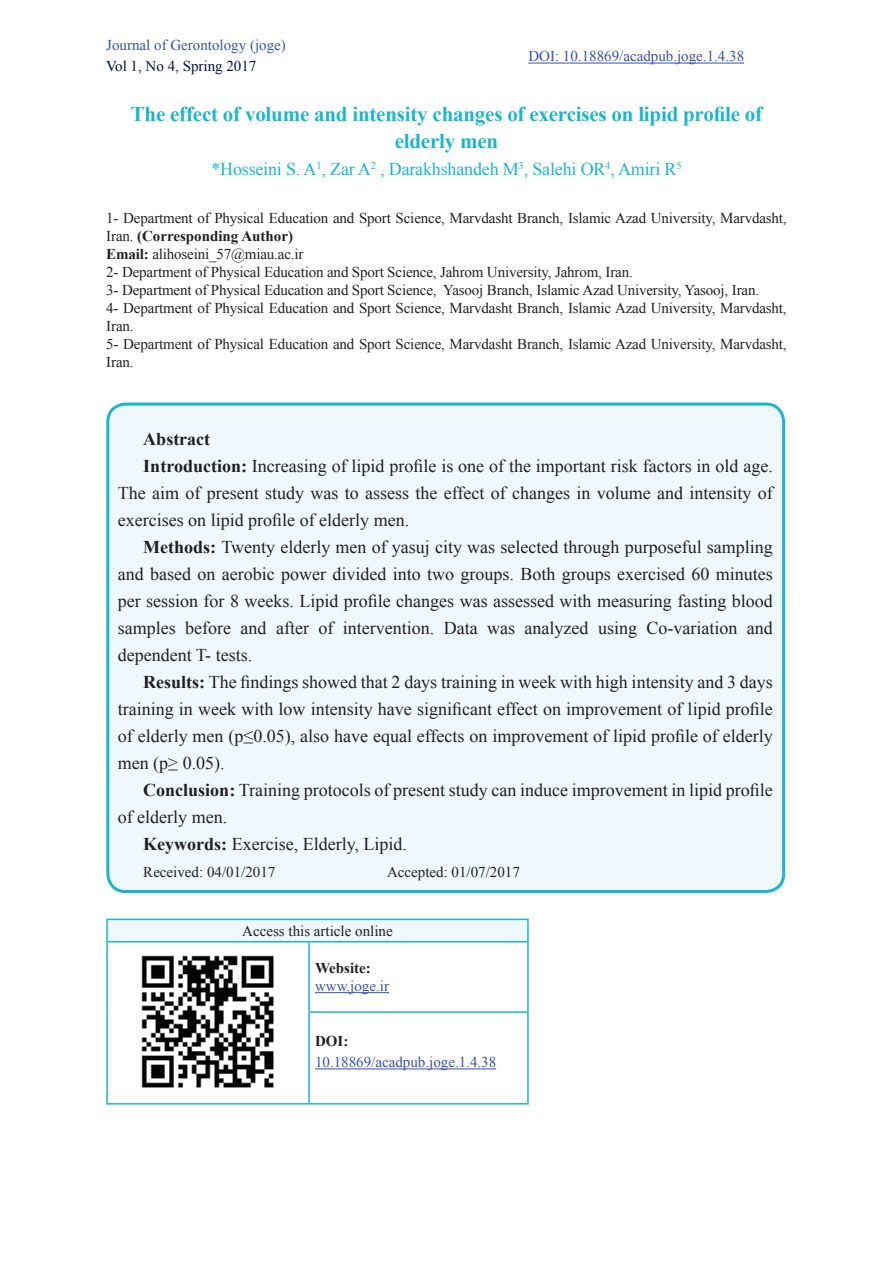
<style>
.page{position:relative;width:893px;height:1263px;background:#fff}
.page>*{position:absolute;margin:0;border:0;box-sizing:border-box;transform-origin:0 0}
.t1{font:700 21px/27px "Times New Roman";letter-spacing:-.01em;color:#1bb6cc;text-align:center}
.t2{font:18px "Times New Roman";color:#231f20}
.t3{font:18px "Times New Roman";letter-spacing:-.01em;color:#1bb6cc}
.t4{font:700 18px "Times New Roman";color:#231f20}
.t5{font:15px/18px "Times New Roman";letter-spacing:-.01em;color:#231f20}
.t6{font:15px "Times New Roman";color:#3853a3}
.t7{font:15px "Times New Roman";color:#05113f}
.t8{font:700 15px "Times New Roman";color:#231f20}
.t9{font:10.5px "Times New Roman";color:#1bb6cc}
.s1{font-weight:700}
</style>
<div class="page">
<div style="left:108px;top:404px;width:676px;height:487px;background:#eef8fd;border-radius:18px"></div>
<div style="left:106px;top:403px;width:679px;height:490px;border:3px solid #1bb6cc;border-radius:18px"></div>
<div style="left:107px;top:919px;width:421px;height:23px;background:#eef8fd"></div>
<svg style="left:108px;top:942px;width:419px;height:128px"></svg>
<hr style="left:309px;top:919px;width:220px;height:1px;background:#1bb6cc">
<hr style="left:527px;top:920px;width:2px;height:21px;background:#1bb6cc">
<hr style="left:106px;top:919px;width:203px;height:1px;background:#1bb6cc">
<hr style="left:106px;top:920px;width:2px;height:21px;background:#1bb6cc">
<hr style="left:309px;top:941px;width:220px;height:1px;background:#1bb6cc">
<hr style="left:527px;top:942px;width:2px;height:69px;background:#1bb6cc">
<hr style="left:308px;top:1011px;width:221px;height:2px;background:#1bb6cc">
<hr style="left:527px;top:1013px;width:2px;height:90px;background:#1bb6cc">
<hr style="left:309px;top:1103px;width:220px;height:1px;background:#1bb6cc">
<hr style="left:106px;top:941px;width:203px;height:1px;background:#1bb6cc">
<hr style="left:308px;top:942px;width:2px;height:69px;background:#1bb6cc">
<hr style="left:106px;top:942px;width:2px;height:70px;background:#1bb6cc">
<hr style="left:308px;top:1013px;width:2px;height:90px;background:#1bb6cc">
<hr style="left:106px;top:1012px;width:2px;height:91px;background:#1bb6cc">
<hr style="left:106px;top:1103px;width:203px;height:1px;background:#1bb6cc">
<hr style="left:315px;top:992px;width:74px;height:1px;background:#3853a3">
<img style="left:133px;top:948px;width:150px;height:140px">
<hr style="left:315px;top:1068px;width:181px;height:1px;background:#3853a3">
<hr style="left:528px;top:63px;width:216px;height:1px;background:#3853a3">
<p class="t6" style="left:106px;top:35px;width:181px">Journal of Gerontology (joge(</p>
<p class="t7" style="left:106px;top:56px;width:152px">Vol 1, No 4, Spring 2017</p>
<p class="t6" style="left:528px;top:46px;width:217px">DOI: 10.18869/acadpub.joge.1.4.38</p>
<p class="t1" style="left:131px;top:99px;width:633px">The effect of volume and intensity changes of exercises on lipid profile of elderly men</p>
<p class="t9" style="left:316px;top:158px;width:7px">1</p>
<p class="t3" style="left:211px;top:156px;width:161px">*Hosseini A.S , Zar A</p>
<p class="t9" style="left:371px;top:158px;width:7px">2</p>
<p class="t9" style="left:519px;top:158px;width:7px">3</p>
<p class="t9" style="left:605px;top:158px;width:7px">4</p>
<p class="t9" style="left:676px;top:158px;width:7px">5</p>
<p class="t3" style="left:380px;top:156px;width:298px">, Darakhshandeh M , Salehi OR , Amiri R</p>
<p class="t5" style="left:106px;top:208px;width:682px">1- Department of Physical Education and Sport Science, Marvdasht Branch, Islamic Azad University, Marvdasht, Iran <span class="s1">(</span>. <span class="s1">Corresponding Author(<br>Email:</span> alihoseini_57@miau.ac i r.<br>2- Department of Physical Education and Sport Science, Jahrom University, Jahrom, Iran.<br>3- Department of Physical Education and Sport Science, Yasooj Branch, Islamic Azad University, Yasooj, Iran.<br>4- Department of Physical Education and Sport Science, Marvdasht Branch, Islamic Azad University, Marvdasht, Iran.<br>5- Department of Physical Education and Sport Science, Marvdasht Branch, Islamic Azad University, Marvdasht, Iran.</p>
<p class="t4" style="left:143px;top:427px;width:68px">Abstract</p>
<p class="t2" style="left:143px;top:454px;width:631px"><span class="s1">Introduction:</span> Increasing of lipid profile is one of the important risk factors in old age.</p>
<p class="t2" style="left:118px;top:481px;width:656px">The aim of present study was to assess the effect of changes in volume and intensity of</p>
<p class="t2" style="left:118px;top:508px;width:293px">exercises on lipid profile of elderly men.</p>
<p class="t2" style="left:143px;top:535px;width:631px"><span class="s1">Methods:</span> Twenty elderly men of yasuj city was selected through purposeful sampling</p>
<p class="t2" style="left:118px;top:562px;width:657px">and based on aerobic power divided into two groups. Both groups exercised 60 minutes</p>
<p class="t2" style="left:118px;top:589px;width:656px">per session for 8 weeks. Lipid profile changes was assessed with measuring fasting blood</p>
<p class="t2" style="left:747px;top:616px;width:27px">and</p>
<p class="t2" style="left:118px;top:616px;width:59px">samples</p>
<p class="t2" style="left:118px;top:643px;width:136px">dependent -T tests.</p>
<p class="t2" style="left:143px;top:670px;width:631px"><span class="s1">Results:</span> The findings showed that 2 days training in week with high intensity and 3 days</p>
<p class="t2" style="left:118px;top:697px;width:656px">training in week with low intensity have significant effect on improvement of lipid profile</p>
<p class="t2" style="left:118px;top:724px;width:657px">of elderly men ( ≤p 0.05 ,) also have equal effects on improvement of lipid profile of elderly</p>
<p class="t2" style="left:118px;top:751px;width:108px">men ≤p( 0.05 .(</p>
<p class="t2" style="left:143px;top:778px;width:631px"><span class="s1">Conclusion:</span> Training protocols of present study can induce improvement in lipid profile</p>
<p class="t2" style="left:118px;top:805px;width:111px">of elderly men.</p>
<p class="t2" style="left:143px;top:832px;width:265px"><span class="s1">Keywords:</span> Exercise, Elderly, Lipid.</p>
<p class="t5" style="left:387px;top:863px;width:134px">Accepted: 01/07/2017</p>
<p class="t2" style="left:185px;top:616px;width:47px">before</p>
<p class="t2" style="left:241px;top:616px;width:27px">and</p>
<p class="t2" style="left:343px;top:616px;width:93px">intervention.</p>
<p class="t2" style="left:525px;top:616px;width:65px">analyzed</p>
<p class="t2" style="left:598px;top:616px;width:41px">using</p>
<p class="t2" style="left:646px;top:616px;width:92px">Co-variation</p>
<p class="t2" style="left:276px;top:616px;width:34px">after</p>
<p class="t2" style="left:318px;top:616px;width:16px">of</p>
<p class="t2" style="left:444px;top:616px;width:35px">Data</p>
<p class="t2" style="left:487px;top:616px;width:29px">was</p>
<p class="t5" style="left:143px;top:863px;width:134px">Received: 04/01/2017</p>
<p class="t5" style="left:242px;top:921px;width:152px">Access this article online</p>
<p class="t8" style="left:315px;top:958px;width:57px">Website:</p>
<p class="t6" style="left:315px;top:976px;width:76px">www.joge i r.</p>
<p class="t8" style="left:315px;top:1031px;width:35px">DOI:</p>
<p class="t6" style="left:315px;top:1052px;width:183px">10.18869/acadpub.joge.1.4.38</p>
</div>
